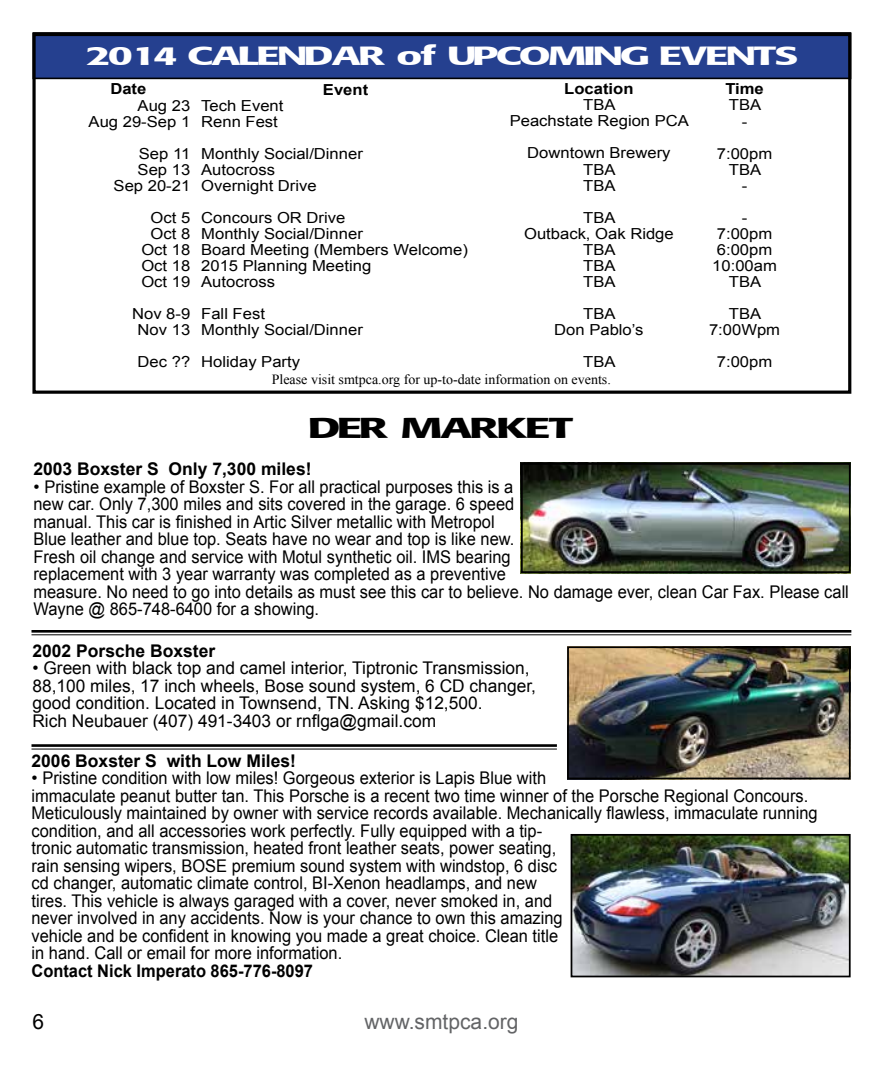
<style>
.page{position:relative;width:882px;height:1071px;background:#fff}
.page>*{position:absolute;margin:0;border:0;box-sizing:border-box;transform-origin:0 0}
.t1{font:31.5px "MARKETPRO";color:#000}
.t2{font:28.88px "MARKETPRO";color:#fff}
.t3{font:21px "Arial";color:#636466}
.t4{font:21px "Arial";color:#000}
.t5{font:17.5px/17.5px "Arial";color:#000}
.t6{font:700 17.5px "Arial";color:#000}
.t7{font:700 17.5px "Arial";color:#000;scale:.94 1}
.t8{font:15.22px/16.1px "Arial";color:#000;text-align:center;scale:1.09 1}
.t9{font:700 15.22px "Arial";color:#000;scale:1.09 1}
.t10{font:14px "Times New Roman";color:#000}
</style>
<div class="page">
<hr style="left:32px;top:744px;width:525px;height:3px;background:#000">
<hr style="left:32px;top:749px;width:525px;height:1px;background:#000">
<img style="left:570px;top:649px;width:278px;height:127px">
<div style="left:567px;top:646px;width:284px;height:133px;border:2px solid #000"></div>
<div style="left:33px;top:33px;width:818px;height:45px;background:#25408f"></div>
<div style="left:32px;top:32px;width:819px;height:47px;border:2px solid #000"></div>
<div style="left:32px;top:33px;width:819px;height:361px;border:3px solid #000"></div>
<img style="left:524px;top:466px;width:324px;height:104px">
<div style="left:521px;top:463px;width:330px;height:110px;border:2px solid #000"></div>
<img style="left:574px;top:837px;width:274px;height:137px">
<div style="left:571px;top:834px;width:280px;height:143px;border:2px solid #000"></div>
<hr style="left:32px;top:630px;width:819px;height:3px;background:#000">
<hr style="left:32px;top:634px;width:819px;height:1px;background:#000">
<h2 class="t2" style="left:87px;top:40px;width:712px">2014 CALENDAR of UPCOMING EVENTS</h2>
<p class="t9" style="left:564px;top:79px;width:65px">Location</p>
<p class="t8" style="left:510px;top:97px;width:166px">TBA<br>Peachstate Region PCA</p>
<p class="t8" style="left:527px;top:145px;width:133px">Downtown Brewery<br>TBA<br>TBA</p>
<p class="t8" style="left:524px;top:209px;width:139px">TBA<br>Outback, Oak Ridge<br>TBA<br>TBA<br>TBA</p>
<p class="t8" style="left:554px;top:305px;width:83px">TBA<br>Don Pablo’s</p>
<p class="t8" style="left:583px;top:353px;width:31px">TBA</p>
<p class="t9" style="left:725px;top:79px;width:37px">Time</p>
<p class="t8" style="left:729px;top:97px;width:31px">TBA -</p>
<p class="t8" style="left:717px;top:145px;width:52px">7:00pm<br>TBA<br>-</p>
<p class="t8" style="left:712px;top:209px;width:61px">-<br>7:00pm<br>6:00pm<br>10:00am<br>TBA</p>
<p class="t8" style="left:709px;top:305px;width:67px">TBA<br>7:00Wpm</p>
<p class="t8" style="left:717px;top:353px;width:52px">7:00pm</p>
<p class="t9" style="left:110px;top:79px;width:35px">Date</p>
<p class="t8" style="left:89px;top:97px;width:95px;text-align:right">Aug 23<br>Aug 29-Sep 1</p>
<p class="t8" style="left:114px;top:145px;width:72px;text-align:right">Sep 11<br>Sep 13<br>Sep 20-21</p>
<p class="t8" style="left:141px;top:209px;width:46px;text-align:right">Oct 5<br>Oct 8<br>Oct 18<br>Oct 18<br>Oct 19</p>
<p class="t8" style="left:132px;top:305px;width:55px">Nov 8-9<br>Nov 13</p>
<p class="t8" style="left:138px;top:354px;width:50px">Dec ??</p>
<p class="t9" style="left:323px;top:79px;width:43px">Event</p>
<p class="t8" style="left:201px;top:97px;width:77px;text-align:left">Tech Event<br>Renn Fest</p>
<p class="t8" style="left:201px;top:145px;width:150px;text-align:left">Monthly Social/Dinner<br>Autocross<br>Overnight Drive</p>
<p class="t8" style="left:201px;top:209px;width:246px;text-align:left">Concours OR Drive<br>Monthly Social/Dinner<br>Board Meeting (Members Welcome)<br>2015 Planning Meeting<br>Autocross</p>
<p class="t8" style="left:201px;top:306px;width:150px;text-align:left">Fall Fest<br>Monthly Social/Dinner</p>
<p class="t8" style="left:201px;top:354px;width:92px">Holiday Party</p>
<p class="t10" style="left:272px;top:370px;width:341px">Please visit smtpca.org for up-to-date information on events.</p>
<h1 class="t1" style="left:310px;top:410px;width:265px">DER MARKET</h1>
<p class="t6" style="left:33px;top:457px;width:280px">2003 Boxster S Only 7,300 miles!</p>
<p class="t5" style="left:33px;top:478px;width:817px">• Pristine example of Boxster S. For all practical purposes this is a<br>new car. Only 7,300 miles and sits covered in the garage. 6 speed<br>manual. This car is finished in Artic Silver metallic with Metropol<br>Blue leather and blue top. Seats have no wear and top is like new.<br>Fresh oil change and service with Motul synthetic oil. IMS bearing<br>replacement with 3 year warranty was completed as a preventive<br>measure. No need to go into details as must see this car to believe. No damage ever, clean Car Fax. Please call Wayne @ 865-748-6400 for a showing.</p>
<p class="t6" style="left:32px;top:639px;width:184px">2002 Porsche Boxster</p>
<p class="t5" style="left:32px;top:660px;width:505px">• Green with black top and camel interior, Tiptronic Transmission, 88,100 miles, 17 inch wheels, Bose sound system, 6 CD changer, good condition. Located in Townsend, TN. Asking $12,500.<br>Rich Neubauer (407) 491-3403 or rnflga@gmail.com</p>
<p class="t6" style="left:32px;top:749px;width:266px">2006 Boxster S with Low Miles!</p>
<p class="t5" style="left:32px;top:770px;width:788px">• Pristine condition with low miles! Gorgeous exterior is Lapis Blue with<br>immaculate peanut butter tan. This Porsche is a recent two time winner of the Porsche Regional Concours.<br>Meticulously maintained by owner with service records available. Mechanically flawless, immaculate running condition, and all accessories work perfectly. Fully equipped with a tip-<br>tronic automatic transmission, heated front leather seats, power seating,<br>rain sensing wipers, BOSE premium sound system with windstop, 6 disc<br>cd changer, automatic climate control, BI-Xenon headlamps, and new<br>tires. This vehicle is always garaged with a cover, never smoked in, and<br>never involved in any accidents. Now is your chance to own this amazing<br>vehicle and be confident in knowing you made a great choice. Clean title<br>in hand. Call or email for more information.</p>
<p class="t7" style="left:32px;top:959px;width:301px">Contact Nick Imperato 865-776-8097</p>
<p class="t4" style="left:32px;top:1008px;width:13px">6</p>
<p class="t3" style="left:364px;top:1008px;width:156px">www.smtpca.org</p>
</div>
